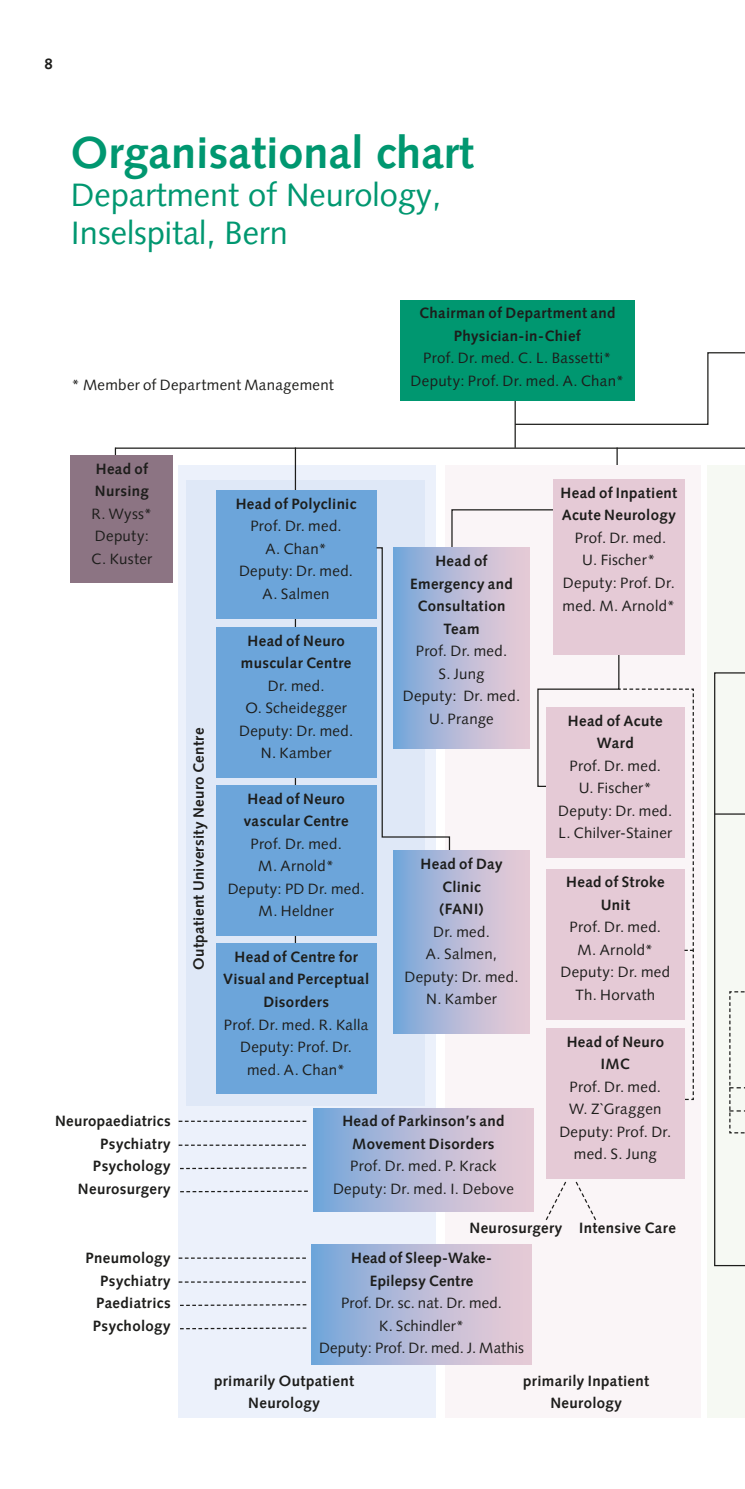
<style>
.page{position:relative;width:745px;height:1489px;background:#fff}
.page>*{position:absolute;margin:0;border:0;box-sizing:border-box;transform-origin:0 0}
.t1{font:700 45px "Syntax LT Pro";color:#009770}
.t2{font:32.5px/37.5px "Syntax LT Pro";color:#009770}
.t3{font:15px/22.5px "Syntax LT Pro";letter-spacing:.02em;color:#1d1d1b;text-align:center}
.t4{font:700 15px/22.5px "Syntax LT Pro";letter-spacing:.025em;color:#1d1d1b;text-align:center}
</style>
<div class="page">
<div style="left:178px;top:466px;width:257px;height:951px;background:#ecf1fb"></div>
<div style="left:186px;top:479px;width:238px;height:626px;background:#dfe8f7"></div>
<hr style="left:115px;top:447px;width:629px;height:2px;background:#1d1d1b">
<hr style="left:514px;top:391px;width:1px;height:57px;background:#1d1d1b">
<svg style="left:513px;top:351px;width:231px;height:74px"></svg>
<hr style="left:294px;top:447px;width:2px;height:638px;background:#1d1d1b">
<hr style="left:616px;top:447px;width:1px;height:32px;background:#1d1d1b">
<div style="left:216px;top:627px;width:160px;height:151px;background:#6ca5da"></div>
<div style="left:216px;top:785px;width:160px;height:151px;background:#6ca5da"></div>
<div style="left:216px;top:943px;width:160px;height:151px;background:#6ca5da"></div>
<div style="left:216px;top:490px;width:160px;height:128px;background:#6ca5da"></div>
<div style="left:444px;top:466px;width:256px;height:951px;background:#faf5f7"></div>
<svg style="left:575px;top:1181px;width:21px;height:39px"></svg>
<svg style="left:545px;top:1181px;width:22px;height:39px"></svg>
<div style="left:553px;top:479px;width:131px;height:176px;background:#e5cad6"></div>
<div style="left:546px;top:1028px;width:138px;height:150px;background:#e5cad6"></div>
<div style="left:70px;top:455px;width:103px;height:128px;background:#8c7483"></div>
<svg style="left:180px;top:1327px;width:126px;height:2px"></svg>
<svg style="left:180px;top:1304px;width:126px;height:1px"></svg>
<svg style="left:178px;top:1257px;width:128px;height:1px"></svg>
<svg style="left:178px;top:1281px;width:128px;height:1px"></svg>
<div style="left:311px;top:1244px;width:220px;height:120px;background:linear-gradient(to right,#7aa8da,#f1cdd6)"></div>
<div style="left:400px;top:300px;width:234px;height:100px;background:#009770"></div>
<svg style="left:375px;top:508px;width:319px;height:592px"></svg>
<div style="left:393px;top:548px;width:136px;height:200px;background:linear-gradient(to right,#7aa8da,#f0cdd6)"></div>
<div style="left:707px;top:466px;width:37px;height:951px;background:#f6f9f3"></div>
<svg style="left:714px;top:672px;width:30px;height:594px"></svg>
<svg style="left:180px;top:1190px;width:128px;height:2px"></svg>
<svg style="left:180px;top:1167px;width:126px;height:2px"></svg>
<svg style="left:178px;top:1120px;width:128px;height:1px"></svg>
<svg style="left:178px;top:1144px;width:128px;height:1px"></svg>
<div style="left:313px;top:1107px;width:220px;height:103px;background:linear-gradient(to right,#7aa8da,#f1cdd6)"></div>
<p class="t4" style="left:44px;top:52px;width:10px">8</p>
<h1 class="t1" style="left:71px;top:126px;width:404px">Organisational chart</h1>
<h2 class="t2" style="left:71px;top:176px;width:371px">Department of Neurology,<br>Inselspital, Bern</h2>
<p class="t3" style="left:71px;top:373px;width:264px">* Member of Department Management</p>
<p class="t4" style="left:419px;top:302px;width:198px">Chairman of Department and<br>Physician-in-Chief</p>
<p class="t3" style="left:410px;top:347px;width:215px">Prof. Dr. med. C. L. Bassetti*<br>Deputy: Prof. Dr. med. A. Chan*</p>
<p class="t4" style="left:95px;top:457px;width:55px;text-align:left">Head of<br>Nursing</p>
<p class="t3" style="left:91px;top:502px;width:62px;text-align:left">R. Wyss*<br>Deputy:<br>C. Kuster</p>
<p class="t4" style="left:187px;top:969px;width:244px;rotate:-90deg">Outpatient University Neuro Centre</p>
<p class="t4" style="left:235px;top:492px;width:122px">Head of Polyclinic</p>
<p class="t3" style="left:239px;top:514px;width:115px">Prof. Dr. med.<br>A. Chan*<br>Deputy: Dr. med.<br>A. Salmen</p>
<p class="t4" style="left:241px;top:629px;width:112px">Head of Neuro muscular Centre</p>
<p class="t3" style="left:239px;top:674px;width:115px">Dr. med.<br>O. Scheidegger<br>Deputy: Dr. med.<br>N. Kamber</p>
<p class="t4" style="left:243px;top:787px;width:106px;text-align:left">Head of Neuro vascular Centre</p>
<p class="t3" style="left:227px;top:832px;width:138px">Prof. Dr. med.<br>M. Arnold*<br>Deputy: PD Dr. med.<br>M. Heldner</p>
<p class="t4" style="left:223px;top:945px;width:148px">Head of Centre for<br>Visual and Perceptual<br>Disorders</p>
<p class="t3" style="left:224px;top:1013px;width:146px">Prof. Dr. med. R. Kalla<br>Deputy: Prof. Dr. med. A. Chan*</p>
<p class="t4" style="left:410px;top:549px;width:104px">Head of<br>Emergency and<br>Consultation<br>Team</p>
<p class="t3" style="left:402px;top:639px;width:119px">Prof. Dr. med.<br>S. Jung<br>Deputy: Dr. med.<br>U. Prange</p>
<p class="t4" style="left:420px;top:852px;width:83px">Head of Day<br>Clinic (FANI)</p>
<p class="t3" style="left:404px;top:920px;width:115px">Dr. med.<br>A. Salmen,<br>Deputy: Dr. med.<br>N. Kamber</p>
<p class="t4" style="left:55px;top:1109px;width:117px;text-align:right">Neuropaediatrics<br>Psychiatry<br>Psychology<br>Neurosurgery</p>
<p class="t4" style="left:342px;top:1109px;width:163px">Head of Parkinson’s and<br>Movement Disorders</p>
<p class="t3" style="left:333px;top:1154px;width:182px">Prof. Dr. med. P. Krack<br>Deputy: Dr. med. I. Debove</p>
<p class="t4" style="left:560px;top:481px;width:118px;text-align:left">Head of Inpatient<br>Acute Neurology</p>
<p class="t3" style="left:562px;top:526px;width:114px">Prof. Dr. med.<br>U. Fischer*<br>Deputy: Prof. Dr. med. M. Arnold*</p>
<p class="t4" style="left:567px;top:709px;width:96px">Head of Acute<br>Ward</p>
<p class="t3" style="left:558px;top:754px;width:115px">Prof. Dr. med.<br>U. Fischer*<br>Deputy: Dr. med.<br>L. Chilver-Stainer</p>
<p class="t4" style="left:565px;top:870px;width:100px">Head of Stroke<br>Unit</p>
<p class="t3" style="left:560px;top:915px;width:111px">Prof. Dr. med.<br>M. Arnold*<br>Deputy: Dr. med<br>Th. Horvath</p>
<p class="t4" style="left:566px;top:1030px;width:99px">Head of Neuro<br>IMC</p>
<p class="t3" style="left:559px;top:1075px;width:113px">Prof. Dr. med.<br>W. Z`Graggen<br>Deputy: Prof. Dr. med. S. Jung</p>
<p class="t4" style="left:469px;top:1216px;width:208px">Neurosurgery Intensive Care</p>
<p class="t4" style="left:85px;top:1246px;width:87px;text-align:right">Pneumology<br>Psychiatry<br>Paediatrics<br>Psychology</p>
<p class="t4" style="left:351px;top:1246px;width:142px">Head of Sleep-Wake-<br>Epilepsy Centre</p>
<p class="t3" style="left:319px;top:1291px;width:206px">Prof. Dr. sc. nat. Dr. med.<br>K. Schindler*<br>Deputy: Prof. Dr. med. J. Mathis</p>
<p class="t4" style="left:214px;top:1368px;width:141px">primarily Outpatient<br>Neurology</p>
<p class="t4" style="left:523px;top:1368px;width:127px">primarily Inpatient<br>Neurology</p>
</div>
